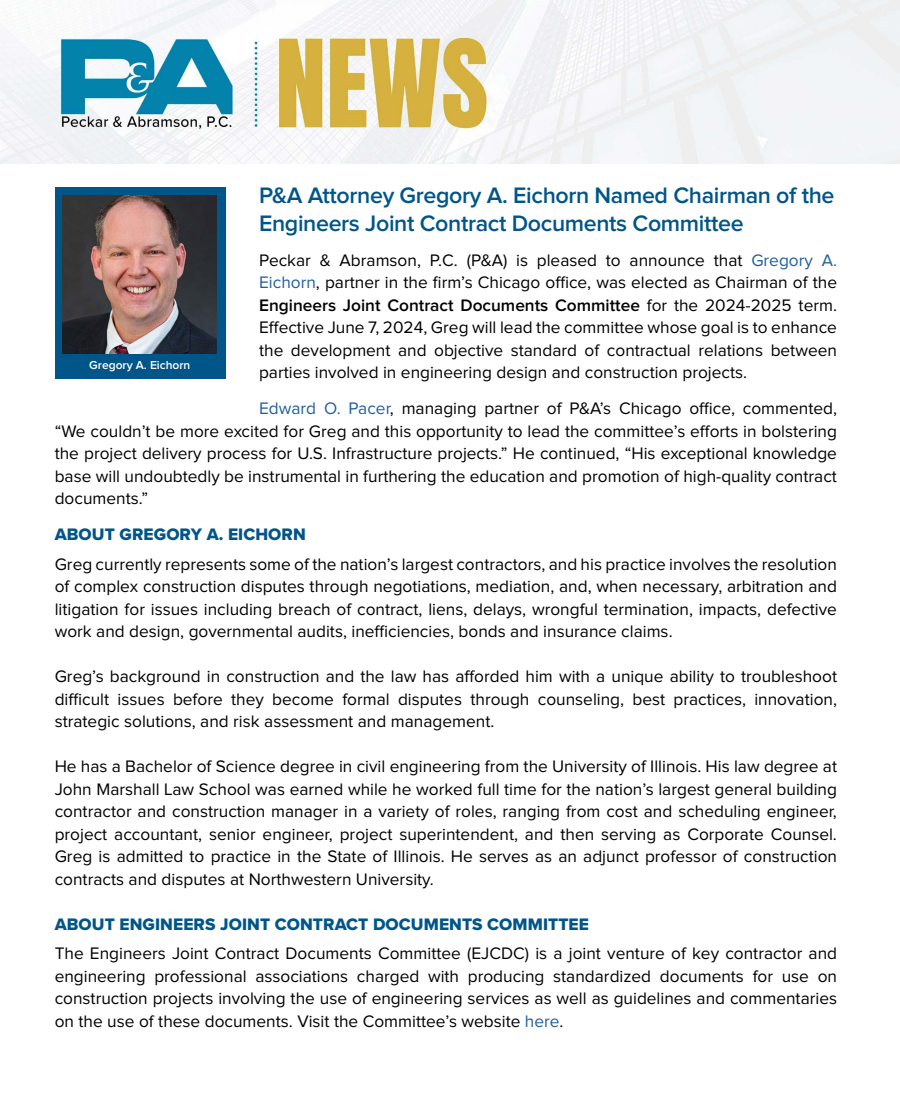
<style>
.page{position:relative;width:900px;height:1118px;background:#fff}
.page>*{position:absolute;margin:0;border:0;box-sizing:border-box;transform-origin:0 0}
.t1{font:600 23.25px/27.9px "Proxima Nova";letter-spacing:-.015em;color:#005589}
.t2{font:17.25px/22.5px "Proxima Nova";color:#000;text-align:justify}
.t3{font:17.25px "Proxima Nova Extrabld";letter-spacing:.005em;color:#005589}
.t4{font:600 12px "Proxima Nova";color:#fff}
.s1{color:#215e9e}
.s2{font-weight:600}
</style>
<div class="page">
<img style="left:0;top:0;width:900px;height:164px">
<div style="left:55px;top:187px;width:170px;height:192px;background:#005589"></div>
<img style="left:63px;top:195px;width:154px;height:159px">
<h1 class="t1" style="left:259px;top:182px;width:577px">P&amp;A Attorney Gregory A. Eichorn Named Chairman of the<br>Engineers Joint Contract Documents Committee</h1>
<p class="t2" style="left:259px;top:249px;width:579px">Peckar &amp; Abramson, P.C. (P&amp;A) is pleased to announce that <span class="s1">Gregory A.<br>Eichorn</span>, partner in the firm’s Chicago office, was elected as Chairman of the <span class="s2">Engineers Joint Contract Documents Committee</span> for the 2024-2025 term.<br>Effective June 7, 2024, Greg will lead the committee whose goal is to enhance the development and objective standard of contractual relations between parties involved in engineering design and construction projects.</p>
<p class="t2" style="left:55px;top:398px;width:784px;text-indent:204px"><span class="s1">Edward O. Pacer</span>, managing partner of P&amp;A’s Chicago office, commented, “We couldn’t be more excited for Greg and this opportunity to lead the committee’s efforts in bolstering the project delivery process for U.S. Infrastructure projects.” He continued, “His exceptional knowledge base will undoubtedly be instrumental in furthering the education and promotion of high-quality contract documents.”</p>
<p class="t3" style="left:55px;top:521px;width:253px">ABOUT GREGORY A. EICHORN</p>
<p class="t2" style="left:55px;top:553px;width:784px">Greg currently represents some of the nation’s largest contractors, and his practice involves the resolution of complex construction disputes through negotiations, mediation, and, when necessary, arbitration and litigation for issues including breach of contract, liens, delays, wrongful termination, impacts, defective work and design, governmental audits, inefficiencies, bonds and insurance claims.</p>
<p class="t2" style="left:55px;top:665px;width:784px">Greg’s background in construction and the law has afforded him with a unique ability to troubleshoot difficult issues before they become formal disputes through counseling, best practices, innovation, strategic solutions, and risk assessment and management.</p>
<p class="t2" style="left:55px;top:755px;width:784px">He has a Bachelor of Science degree in civil engineering from the University of Illinois. His law degree at John Marshall Law School was earned while he worked full time for the nation’s largest general building contractor and construction manager in a variety of roles, ranging from cost and scheduling engineer, project accountant, senior engineer, project superintendent, and then serving as Corporate Counsel.<br>Greg is admitted to practice in the State of Illinois. He serves as an adjunct professor of construction contracts and disputes at Northwestern University.</p>
<p class="t3" style="left:55px;top:911px;width:536px">ABOUT ENGINEERS JOINT CONTRACT DOCUMENTS COMMITTEE</p>
<p class="t2" style="left:55px;top:942px;width:784px">The Engineers Joint Contract Documents Committee (EJCDC) is a joint venture of key contractor and engineering professional associations charged with producing standardized documents for use on construction projects involving the use of engineering services as well as guidelines and commentaries on the use of these documents. Visit the Committee’s website <span class="s1">here</span>.</p>
<p class="t4" style="left:89px;top:358px;width:103px">Gregory A. Eichorn</p>
</div>
